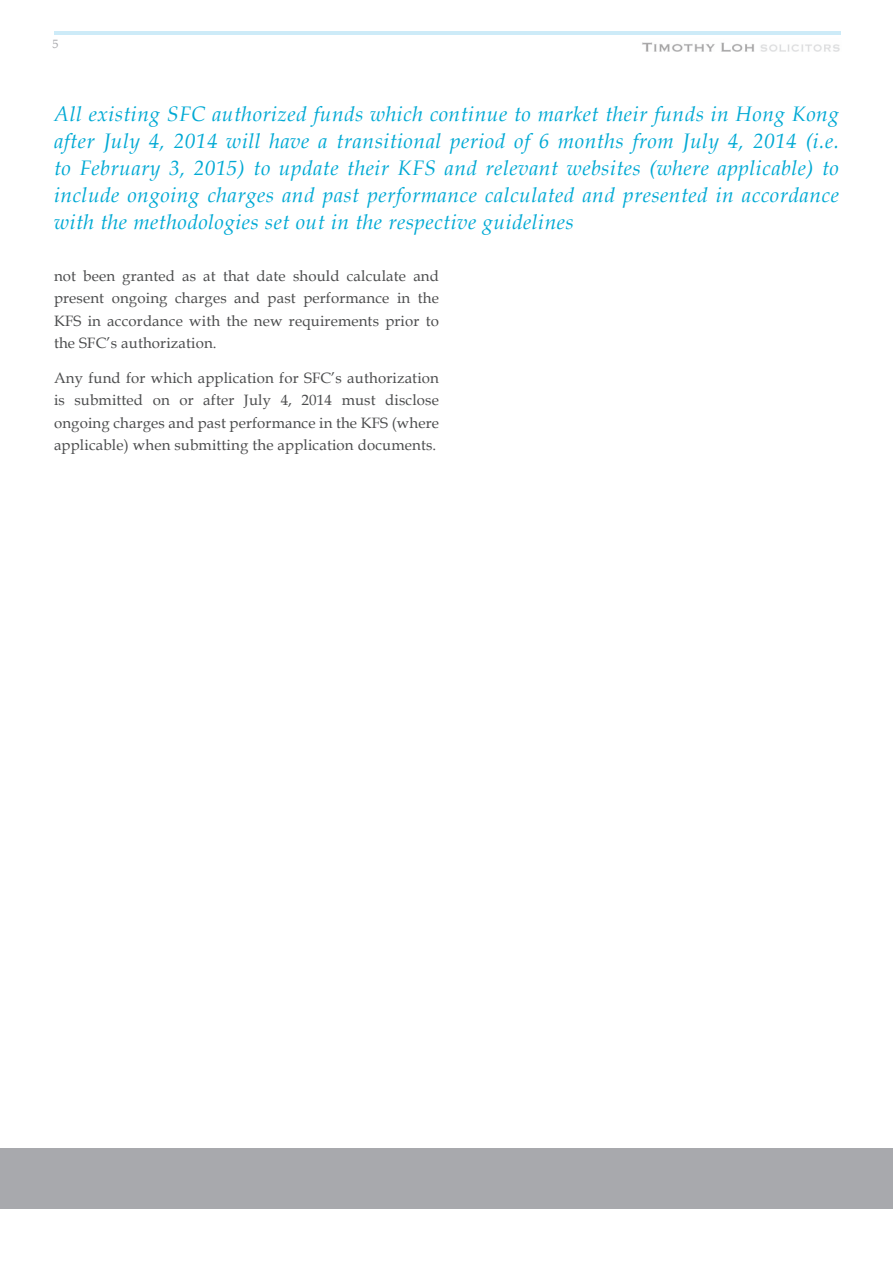
<style>
.page{position:relative;width:893px;height:1263px;background:#fff}
.page>*{position:absolute;margin:0;border:0;box-sizing:border-box;transform-origin:0 0}
.TLS_Article_Quotatio{font:italic 21px/27px "Book Antiqua";letter-spacing:.025em;color:#00a9d4;text-align:justify}
.TLS_Article_Body_Tex{font:15px/22.5px "Book Antiqua";letter-spacing:.01em;color:#4b4c4d;text-align:justify}
.t1{font:12px "Book Antiqua";color:#a8a9ad}
</style>
<div class="page">
<hr style="left:54px;top:31px;width:786px;height:3px;background:#009ddc">
<div style="left:0;top:1148px;width:893px;height:61px;background:#a8a9ad"></div>
<img style="left:642px;top:42px;width:198px;height:9px">
<p class="t1" style="left:53px;top:36px;width:7px">5</p>
<p class="TLS_Article_Quotatio" style="left:54px;top:101px;width:786px">All existing SFC authorized funds which continue to market their funds in Hong Kong after July 4, 2014 will have a transitional period of 6 months from July 4, 2014 (i.e. to February 3, 2015) to update their KFS and relevant websites (where applicable) to include ongoing charges and past performance calculated and presented in accordance with the methodologies set out in the respective guidelines</p>
<p class="TLS_Article_Body_Tex" style="left:54px;top:265px;width:386px">not been granted as at that date should calculate and present ongoing charges and past performance in the KFS in accordance with the new requirements prior to the SFC’s authorization.</p>
<p class="TLS_Article_Body_Tex" style="left:54px;top:367px;width:386px">Any fund for which application for SFC’s authorization is submitted on or after July 4, 2014 must disclose ongoing charges and past performance in the KFS (where applicable) when submitting the application documents.</p>
</div>
